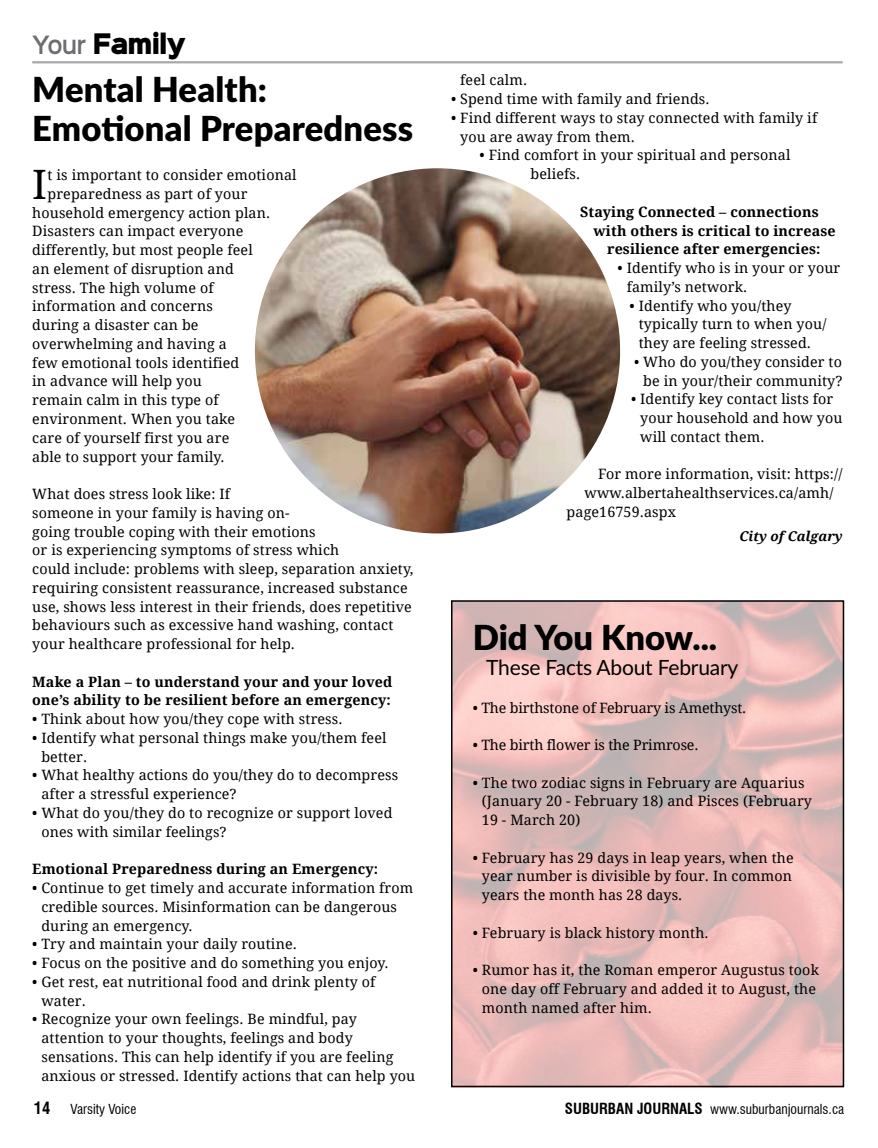
<style>
.page{position:relative;width:878px;height:1148px;background:#fff}
.page>*{position:absolute;margin:0;border:0;box-sizing:border-box;transform-origin:0 0}
.t1{font:40.5px "Droid Serif";color:#000}
.t2{font:900 34.5px/39px "Lato";letter-spacing:.005em;color:#000}
.t3{font:25.5px "Sinkin Sans 900 X Black";letter-spacing:-.04em;color:#000;scale:.89 1}
.t4{font:21px "Lato";letter-spacing:-.01em;color:#000}
.t5{font:14.25px/18.8px "Droid Serif";letter-spacing:.01em;color:#000}
.t6{font:700 14.25px/18.8px "Droid Serif";letter-spacing:.01em;color:#000}
.t7{font:14.25px "Droid Serif";letter-spacing:-.01em;color:#000}
.t8{font:condensed 13.5px "Swiss 721 BT";color:#000}
.t9{font:italic 700 13.5px "Droid Serif";color:#000}
.s1{font-family:"Sinkin Sans 600";font-weight:600;font-size:22.65px;color:#6d6e71}
.s2{font-weight:700;font-size:16.5px}
.s3{font-weight:700;font-size:15px}
</style>
<div class="page">
<hr style="left:32px;top:61px;width:810px;height:2px;background:#a7a9ac">
<div style="left:451px;top:600px;width:393px;height:487px;border:2px solid #000"></div>
<img style="left:255px;top:168px;width:365px;height:365px;border-radius:183px">
<h3 class="t3" style="left:32px;top:31px;width:174px"><span class="s1">Your</span> Family</h3>
<h2 class="t2" style="left:32px;top:68px;width:382px">Mental Health:<br>Emotional Preparedness</h2>
<h1 class="t1" style="left:32px;top:161px;width:16px">I</h1>
<p class="t5" style="left:48px;top:166px;width:250px">t is important to consider emotional</p>
<p class="t5" style="left:48px;top:184px;width:201px">preparedness as part of your</p>
<p class="t5" style="left:32px;top:203px;width:239px">household emergency action plan.</p>
<p class="t5" style="left:32px;top:222px;width:213px">Disasters can impact everyone</p>
<p class="t5" style="left:32px;top:241px;width:222px">differently, but most people feel</p>
<p class="t5" style="left:32px;top:259px;width:203px">an element of disruption and</p>
<p class="t5" style="left:32px;top:278px;width:183px">stress. The high volume of</p>
<p class="t5" style="left:32px;top:297px;width:182px">information and concerns</p>
<p class="t5" style="left:32px;top:316px;width:168px">during a disaster can be</p>
<p class="t5" style="left:32px;top:335px;width:196px">overwhelming and having a</p>
<p class="t5" style="left:32px;top:353px;width:209px">few emotional tools identified</p>
<p class="t5" style="left:32px;top:372px;width:171px">in advance will help you</p>
<p class="t5" style="left:32px;top:391px;width:188px">remain calm in this type of</p>
<p class="t5" style="left:32px;top:410px;width:204px">environment. When you take</p>
<p class="t5" style="left:32px;top:428px;width:198px">care of yourself first you are</p>
<p class="t5" style="left:32px;top:447px;width:194px">able to support your family.</p>
<p class="t5" style="left:32px;top:485px;width:382px">What does stress look like: If<br>someone in your family is having on-<br>going trouble coping with their emotions<br>or is experiencing symptoms of stress which<br>could include: problems with sleep, separation anxiety, requiring consistent reassurance, increased substance use, shows less interest in their friends, does repetitive behaviours such as excessive hand washing, contact your healthcare professional for help.</p>
<p class="t6" style="left:32px;top:672px;width:362px">Make a Plan – to understand your and your loved one’s ability to be resilient before an emergency:</p>
<p class="t5" style="left:32px;top:710px;width:312px">• Think about how you/they cope with stress.</p>
<p class="t5" style="left:41px;top:728px;width:346px;text-indent:-9px">• Identify what personal things make you/them feel better.</p>
<p class="t5" style="left:41px;top:766px;width:358px;text-indent:-9px">• What healthy actions do you/they do to decompress after a stressful experience?</p>
<p class="t5" style="left:41px;top:803px;width:352px;text-indent:-9px">• What do you/they do to recognize or support loved ones with similar feelings?</p>
<p class="t6" style="left:32px;top:860px;width:347px">Emotional Preparedness during an Emergency:</p>
<p class="t5" style="left:41px;top:878px;width:373px;text-indent:-9px">• Continue to get timely and accurate information from credible sources. Misinformation can be dangerous during an emergency.</p>
<p class="t5" style="left:32px;top:935px;width:266px">• Try and maintain your daily routine.</p>
<p class="t5" style="left:32px;top:953px;width:358px">• Focus on the positive and do something you enjoy.</p>
<p class="t5" style="left:41px;top:972px;width:335px;text-indent:-9px">• Get rest, eat nutritional food and drink plenty of water.</p>
<p class="t5" style="left:41px;top:1010px;width:375px;text-indent:-9px">• Recognize your own feelings. Be mindful, pay attention to your thoughts, feelings and body sensations. This can help identify if you are feeling anxious or stressed. Identify actions that can help you</p>
<p class="t5" style="left:460px;top:71px;width:68px">feel calm.</p>
<p class="t5" style="left:451px;top:90px;width:260px">• Spend time with family and friends.</p>
<p class="t5" style="left:460px;top:109px;width:358px;text-indent:-9px">• Find different ways to stay connected with family if you are away from them.</p>
<p class="t5" style="left:530px;top:146px;width:261px;text-indent:-51px">• Find comfort in your spiritual and personal beliefs.</p>
<p class="t6" style="left:580px;top:202px;width:240px">Staying Connected – connections</p>
<p class="t6" style="left:593px;top:221px;width:243px">with others is critical to increase</p>
<p class="t6" style="left:607px;top:240px;width:215px">resilience after emergencies:</p>
<p class="t5" style="left:626px;top:259px;width:215px;text-indent:-9px">• Identify who is in your or your family’s network.</p>
<p class="t5" style="left:638px;top:296px;width:189px;text-indent:-9px">• Identify who you/they typically turn to when you/ they are feeling stressed.</p>
<p class="t5" style="left:634px;top:352px;width:210px;text-align:right">• Who do you/they consider to be in your/their community?</p>
<p class="t5" style="left:640px;top:390px;width:204px;text-indent:-9px">• Identify key contact lists for your household and how you will contact them.</p>
<p class="t5" style="left:598px;top:465px;width:246px">For more information, visit: https://</p>
<p class="t5" style="left:584px;top:484px;width:250px">www.albertahealthservices.ca/amh/</p>
<p class="t5" style="left:566px;top:502px;width:111px">page16759.aspx</p>
<p class="t9" style="left:739px;top:529px;width:105px">City of Calgary</p>
<h2 class="t2" style="left:472px;top:616px;width:246px">Did You Know...</h2>
<h3 class="t4" style="left:486px;top:652px;width:253px">These Facts About February</h3>
<p class="t7" style="left:472px;top:699px;width:275px">• The birthstone of February is Amethyst.</p>
<p class="t7" style="left:472px;top:736px;width:227px">• The birth flower is the Primrose.</p>
<p class="t5" style="left:482px;top:773px;width:331px;text-indent:-9px">• The two zodiac signs in February are Aquarius (January 20 - February 18) and Pisces (February<br>19 - March 20)</p>
<p class="t5" style="left:482px;top:848px;width:313px;text-indent:-9px">• February has 29 days in leap years, when the year number is divisible by four. In common years the month has 28 days.</p>
<p class="t5" style="left:472px;top:923px;width:237px">• February is black history month.</p>
<p class="t5" style="left:482px;top:960px;width:338px;text-indent:-9px">• Rumor has it, the Roman emperor Augustus took one day off February and added it to August, the month named after him.</p>
<p class="t8" style="left:34px;top:1101px;width:104px"><span class="s2">14</span> Varsity Voice</p>
<p class="t8" style="left:565px;top:1101px;width:281px"><span class="s3">SUBURBAN JOURNALS</span> www.suburbanjournals.ca</p>
</div>
